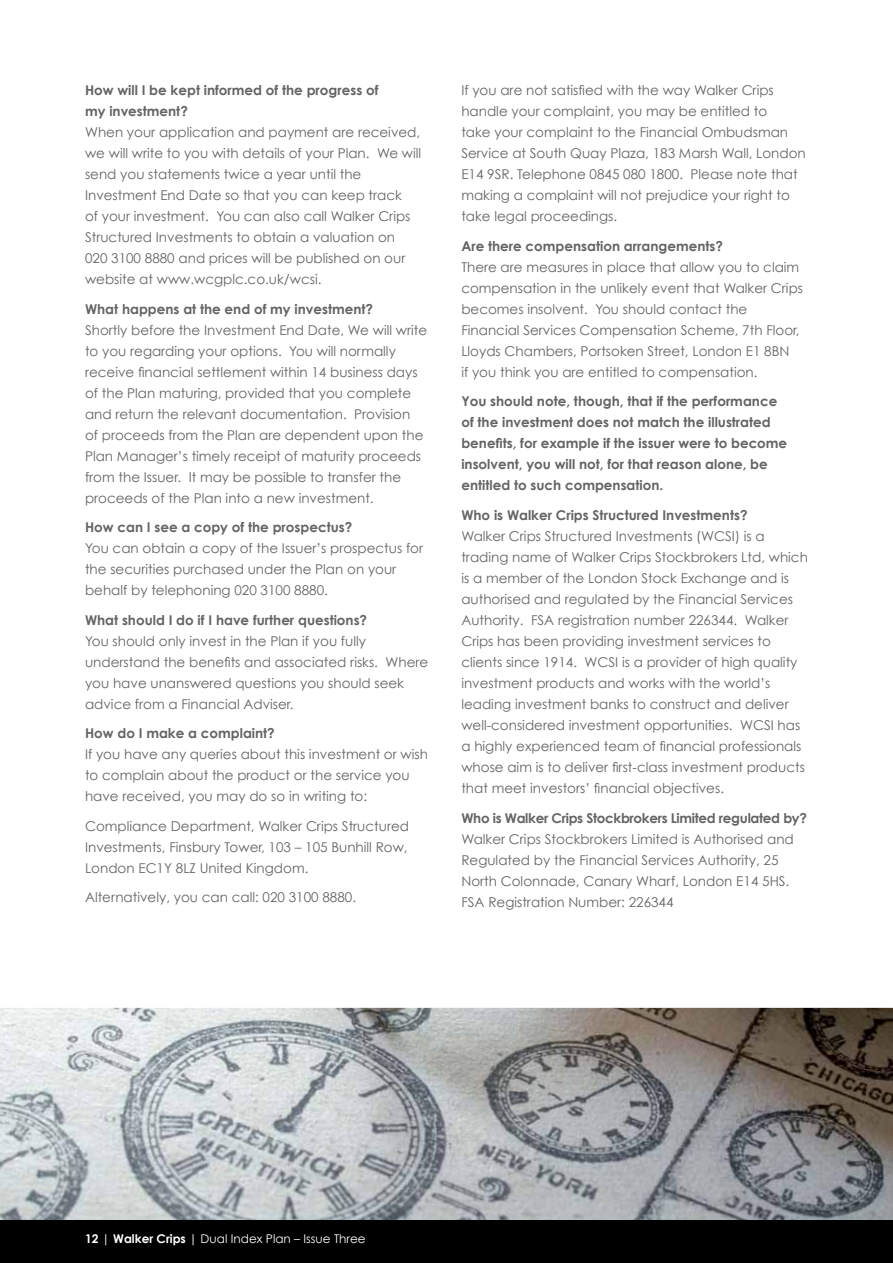
<style>
.page{position:relative;width:893px;height:1263px;background:#fff}
.page>*{position:absolute;margin:0;border:0;box-sizing:border-box;transform-origin:0 0}
.t1{font:13.5px/21px "Century Gothic";color:#636466}
.t2{font:700 13.5px/21px "Century Gothic";color:#636466}
.t3{font:700 13.5px "Century Gothic";letter-spacing:-.025em;color:#636466}
.t4{font:12px "Century Gothic";color:#fff}
.s1{font-weight:700}
</style>
<div class="page">
<img style="left:0;top:1008px;width:893px;height:212px">
<div style="left:0;top:1220px;width:893px;height:43px;background:#000"></div>
<p class="t2" style="left:85px;top:79px;width:295px">How will I be kept informed of the progress of my investment?</p>
<p class="t1" style="left:85px;top:122px;width:338px">When your application and payment are received, we will write to you with details of your Plan. We will send you statements twice a year until the Investment End Date so that you can keep track<br>of your investment. You can also call Walker Crips Structured Investments to obtain a valuation on<br>020 3100 8880 and prices will be published on our website at www.wcgplc.co.uk/wcsi.</p>
<p class="t2" style="left:85px;top:298px;width:290px">What happens at the end of my investment?</p>
<p class="t1" style="left:85px;top:319px;width:344px">Shortly before the Investment End Date, We will write to you regarding your options. You will normally receive financial settlement within 14 business days of the Plan maturing, provided that you complete and return the relevant documentation. Provision<br>of proceeds from the Plan are dependent upon the Plan Manager’s timely receipt of maturity proceeds from the Issuer. It may be possible to transfer the proceeds of the Plan into a new investment.</p>
<p class="t2" style="left:85px;top:517px;width:269px">How can I see a copy of the prospectus?</p>
<p class="t1" style="left:85px;top:538px;width:340px">You can obtain a copy of the Issuer’s prospectus for the securities purchased under the Plan on your behalf by telephoning 020 3100 8880.</p>
<p class="t2" style="left:85px;top:609px;width:284px">What should I do if I have further questions?</p>
<p class="t1" style="left:85px;top:630px;width:345px">You should only invest in the Plan if you fully understand the benefits and associated risks. Where you have unanswered questions you should seek advice from a Financial Adviser.</p>
<p class="t2" style="left:85px;top:723px;width:191px">How do I make a complaint?</p>
<p class="t1" style="left:85px;top:744px;width:344px">If you have any queries about this investment or wish to complain about the product or the service you have received, you may do so in writing to:</p>
<p class="t1" style="left:85px;top:815px;width:325px;text-align:justify">Compliance Department, Walker Crips Structured Investments, Finsbury Tower, 103 – 105 Bunhill Row, London EC1Y 8LZ United Kingdom.</p>
<p class="t1" style="left:85px;top:887px;width:273px">Alternatively, you can call: 020 3100 8880.</p>
<p class="t1" style="left:461px;top:80px;width:346px">If you are not satisfied with the way Walker Crips handle your complaint, you may be entitled to<br>take your complaint to the Financial Ombudsman Service at South Quay Plaza, 183 Marsh Wall, London E14 9SR. Telephone 0845 080 1800. Please note that making a complaint will not prejudice your right to take legal proceedings.</p>
<p class="t2" style="left:461px;top:235px;width:263px">Are there compensation arrangements?</p>
<p class="t1" style="left:461px;top:256px;width:343px">There are measures in place that allow you to claim compensation in the unlikely event that Walker Crips becomes insolvent. You should contact the Financial Services Compensation Scheme, 7th Floor, Lloyds Chambers, Portsoken Street, London E1 8BN<br>if you think you are entitled to compensation.</p>
<p class="t2" style="left:461px;top:391px;width:327px">You should note, though, that if the performance of the investment does not match the illustrated benefits, for example if the issuer were to become insolvent, you will not, for that reason alone, be entitled to such compensation.</p>
<p class="t2" style="left:461px;top:504px;width:288px">Who is Walker Crips Structured Investments?</p>
<p class="t1" style="left:461px;top:525px;width:348px">Walker Crips Structured Investments (WCSI) is a trading name of Walker Crips Stockbrokers Ltd, which is a member of the London Stock Exchange and is authorised and regulated by the Financial Services Authority. FSA registration number 226344. Walker Crips has been providing investment services to clients since 1914. WCSI is a provider of high quality investment products and works with the world’s leading investment banks to construct and deliver well-considered investment opportunities. WCSI has a highly experienced team of financial professionals whose aim is to deliver first-class investment products that meet investors’ financial objectives.</p>
<p class="t3" style="left:461px;top:809px;width:347px">Who is Walker Crips Stockbrokers Limited regulated by?</p>
<p class="t1" style="left:461px;top:828px;width:334px">Walker Crips Stockbrokers Limited is Authorised and Regulated by the Financial Services Authority, 25<br>North Colonnade, Canary Wharf, London E14 5HS.<br>FSA Registration Number: 226344</p>
<p class="t4" style="left:85px;top:1231px;width:282px"><span class="s1">12</span> | <span class="s1">Walker Crips</span> | Dual Index Plan – Issue Three</p>
</div>
